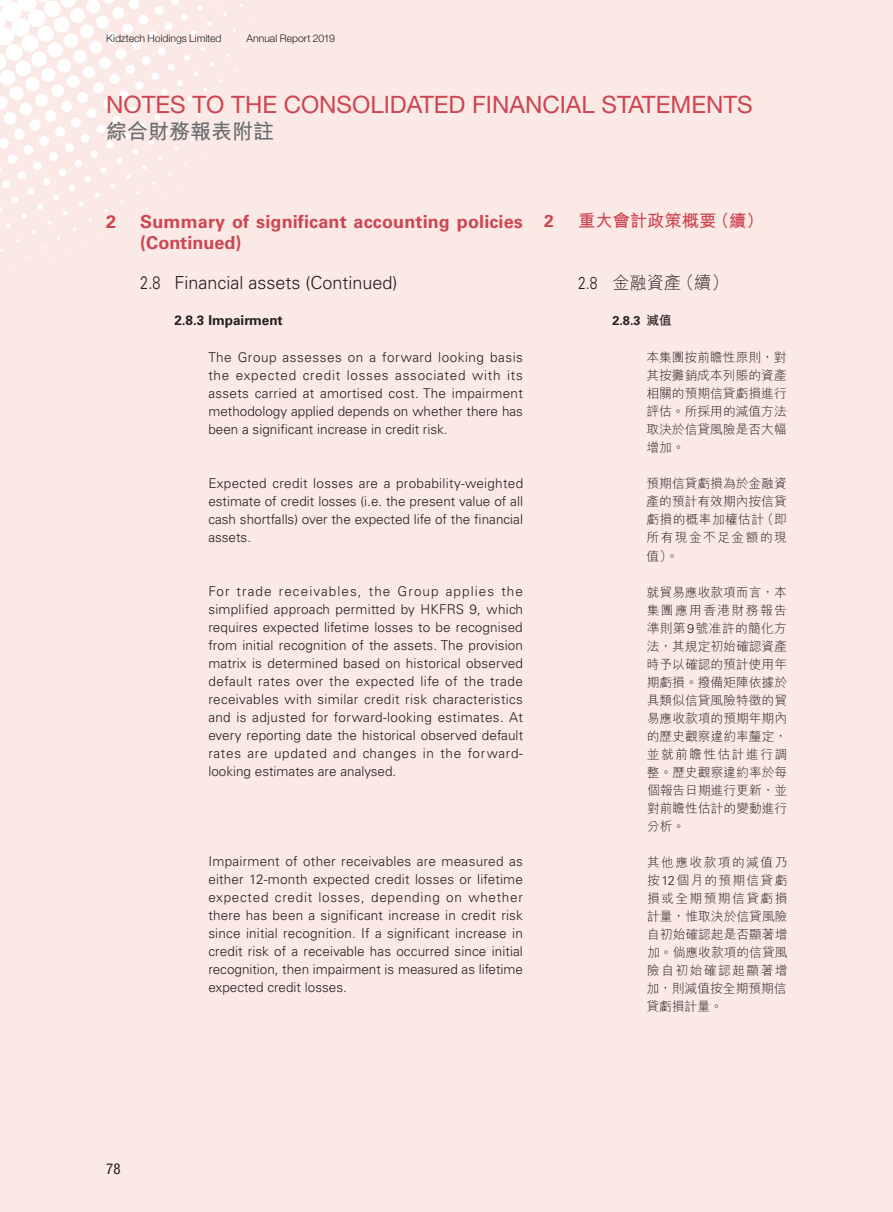
<style>
.page{position:relative;width:893px;height:1212px;background:#fae9e5}
.page>*{position:absolute;margin:0;border:0;box-sizing:border-box;transform-origin:0 0}
.t1{font:24px "Helvetica Neue LT Std";color:#cd4552}
.t2{font:700 21px "M Hei HK";color:#6c6d70}
.t3{font:700 18px/21px "Univers LT Std";letter-spacing:.01em;color:#cd4552}
.t4{font:300 18px "Univers LT Std";color:#231f20;scale:.8 1}
.t5{font:700 17.25px "M Hei HK";color:#cd4552}
.t6{font:300 17.25px "M Hei HK";color:#231f20}
.t7{font:700 17.25px "Univers LT Std";color:#cd4552}
.t8{font:condensed 15px "Helvetica Neue LT Std";color:#231f20}
.t9{font:300 13.5px/18px "Univers LT Std";color:#231f20;text-align:justify}
.t10{font:700 13.5px "Univers LT Std";color:#231f20}
.t11{font:300 12.75px/18px "M Hei HK";color:#231f20;text-align:justify}
.t12{font:700 12.75px "Univers LT Std";color:#231f20}
.t13{font:300 10.5px "Helvetica Neue LT Std";letter-spacing:-.005em;color:#231f20}
.s1{font-family:"Univers LT Std"}
.s2{font-family:"M Hei HK"}
</style>
<div class="page">
<svg style="left:0;top:0;width:251px;height:267px"></svg>
<p class="t13" style="left:106px;top:32px;width:117px">Kidztech Holdings Limited</p>
<p class="t13" style="left:247px;top:32px;width:90px">Annual Report 2019</p>
<h1 class="t1" style="left:106px;top:91px;width:34px">NOTES</h1>
<h1 class="t1" style="left:193px;top:91px;width:55px">TO THE</h1>
<h1 class="t1" style="left:284px;top:91px;width:34px">CONSOLIDATED</h1>
<h1 class="t1" style="left:472px;top:91px;width:29px">FINANCIAL</h1>
<h1 class="t1" style="left:601px;top:91px;width:32px">STATEMENTS</h1>
<h2 class="t2" style="left:106px;top:116px;width:169px">綜合財務報表附註</h2>
<h3 class="t3" style="left:106px;top:211px;width:12px">2</h3>
<h3 class="t3" style="left:140px;top:211px;width:384px">Summary of significant accounting policies (Continued)</h3>
<h3 class="t4" style="left:140px;top:271px;width:323px">2.8 Financial assets (Continued)</h3>
<p class="t10" style="left:174px;top:312px;width:110px">2.8.3 Impairment</p>
<p class="t9" style="left:208px;top:348px;width:316px">The Group assesses on a forward looking basis the expected credit losses associated with its assets carried at amortised cost. The impairment methodology applied depends on whether there has been a significant increase in credit risk.</p>
<p class="t9" style="left:208px;top:474px;width:316px">Expected credit losses are a probability-weighted estimate of credit losses (i.e. the present value of all cash shortfalls) over the expected life of the financial assets.</p>
<p class="t9" style="left:208px;top:582px;width:316px">For trade receivables, the Group applies the simplified approach permitted by HKFRS 9, which requires expected lifetime losses to be recognised from initial recognition of the assets. The provision matrix is determined based on historical observed default rates over the expected life of the trade receivables with similar credit risk characteristics and is adjusted for forward-looking estimates. At every reporting date the historical observed default rates are updated and changes in the forward&shy;looking estimates are analysed.</p>
<p class="t9" style="left:208px;top:852px;width:316px">Impairment of other receivables are measured as either 12-month expected credit losses or lifetime expected credit losses, depending on whether there has been a significant increase in credit risk since initial recognition. If a significant increase in credit risk of a receivable has occurred since initial recognition, then impairment is measured as lifetime expected credit losses.</p>
<p class="t7" style="left:544px;top:211px;width:11px">2</p>
<p class="t5" style="left:578px;top:208px;width:187px">重大會計政策概要（續）</p>
<p class="t6" style="left:578px;top:274px;width:152px"><span class="s1">2.8</span> 金融資產（續）</p>
<p class="t12" style="left:612px;top:313px;width:61px">2.8.3 <span class="s2">減值</span></p>
<p class="t11" style="left:646px;top:349px;width:142px">本集團按前瞻性原則，對其按攤銷成本列賬的資產相關的預期信貸虧損進行評估。所採用的減值方法取決於信貸風險是否大幅增加。</p>
<p class="t11" style="left:646px;top:475px;width:142px">預期信貸虧損為於金融資產的預計有效期內按信貸虧損的概率加權估計（即所有現金不足金額的現值）。</p>
<p class="t11" style="left:647px;top:583px;width:142px">就貿易應收款項而言，本集團應用香港財務報告準則第<span class="s1">9</span>號准許的簡化方法，其規定初始確認資產時予以確認的預計使用年期虧損。撥備矩陣依據於具類似信貸風險特徵的貿易應收款項的預期年期內的歷史觀察違約率釐定，並就前瞻性估計進行調整。歷史觀察違約率於每個報告日期進行更新，並對前瞻性估計的變動進行分析。</p>
<p class="t11" style="left:646px;top:853px;width:143px">其他應收款項的減值乃按<span class="s1">12</span>個月的預期信貸虧損或全期預期信貸虧損計量，惟取決於信貸風險自初始確認起是否顯著增加。倘應收款項的信貸風險自初始確認起顯著增加，則減值按全期預期信貸虧損計量。</p>
<p class="t8" style="left:106px;top:1160px;width:16px">78</p>
</div>
